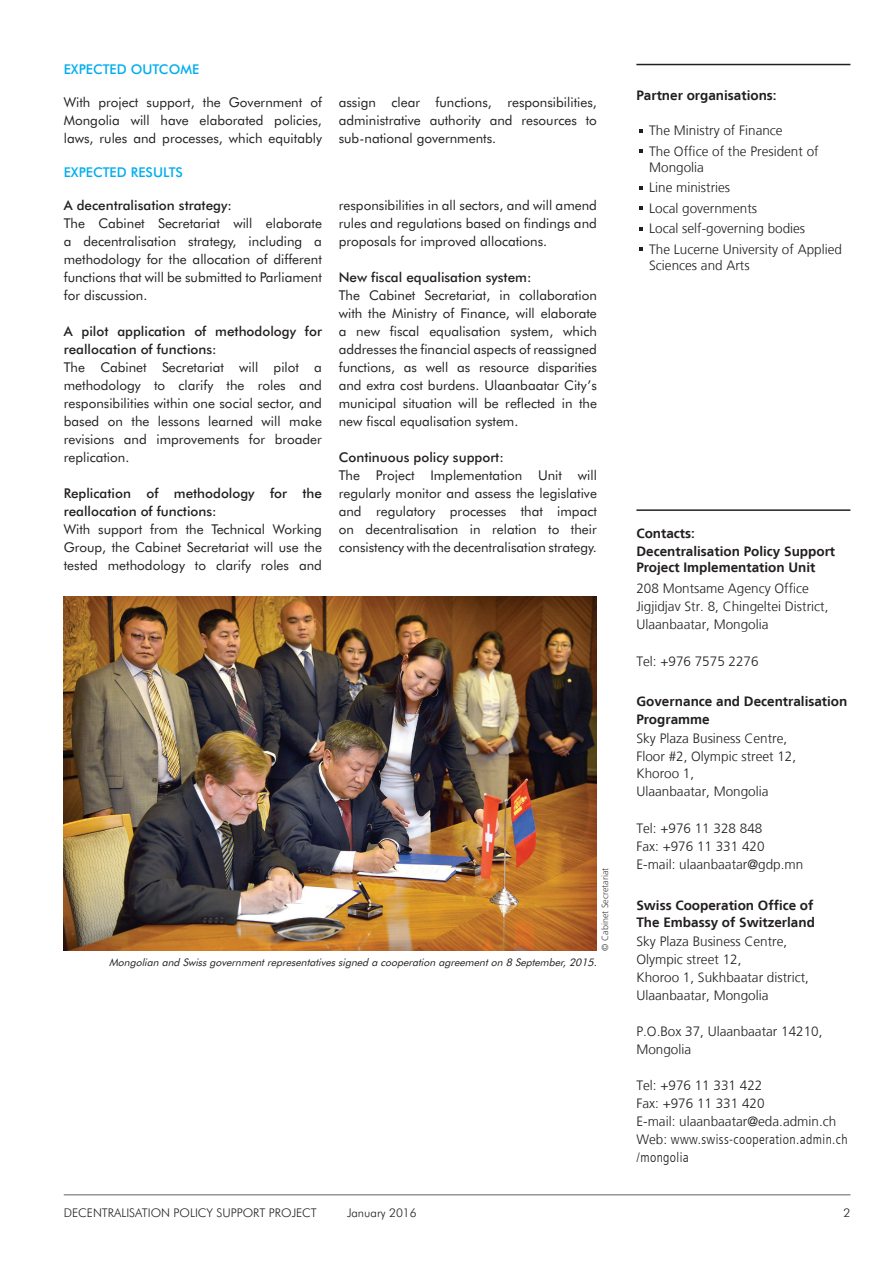
<style>
.page{position:relative;width:893px;height:1263px;background:#fff}
.page>*{position:absolute;margin:0;border:0;box-sizing:border-box;transform-origin:0 0}
.t1{font:13.5px/18px "Futura BT";color:#231f20;text-align:justify}
.t2{font:300 13.5px/17.9px "Frutiger LT";color:#231f20}
.t3{font:500 13.5px/18px "Futura BT";color:#231f20}
.t4{font:700 13.5px/17.9px "Frutiger LT";color:#231f20}
.t5{font:500 13.5px "Futura BT";color:#00aeef}
.t6{font:300 12px "Futura BT";color:#231f20}
.t7{font:italic 10.5px "Futura BT";color:#231f20}
.t8{font:300 9px "Frutiger LT";color:#3e3e3f}
.s1{font-stretch:condensed}
</style>
<div class="page">
<hr style="left:636px;top:64px;width:214px;height:1px;background:#231f20">
<hr style="left:636px;top:509px;width:214px;height:2px;background:#231f20">
<svg style="left:639px;top:129px;width:4px;height:4px"></svg>
<svg style="left:639px;top:149px;width:4px;height:4px"></svg>
<svg style="left:639px;top:186px;width:4px;height:4px"></svg>
<svg style="left:639px;top:206px;width:4px;height:4px"></svg>
<svg style="left:639px;top:227px;width:4px;height:4px"></svg>
<svg style="left:639px;top:247px;width:4px;height:4px"></svg>
<hr style="left:64px;top:1194px;width:786px;height:1px;background:#939598">
<img style="left:64px;top:596px;width:533px;height:355px">
<p class="t5" style="left:64px;top:61px;width:135px">Expected Outcome</p>
<p class="t1" style="left:64px;top:93px;width:260px">With project support, the Government of Mongolia will have elaborated policies, laws, rules and processes, which equitably</p>
<p class="t1" style="left:339px;top:93px;width:260px">assign clear functions, responsibilities, administrative authority and resources to sub-national governments.</p>
<p class="t5" style="left:64px;top:164px;width:121px">Expected Results</p>
<p class="t3" style="left:64px;top:196px;width:170px">A decentralisation strategy:</p>
<p class="t1" style="left:64px;top:214px;width:260px">The Cabinet Secretariat will elaborate a decentralisation strategy, including a methodology for the allocation of different functions that will be submitted to Parliament for discussion.</p>
<p class="t3" style="left:64px;top:322px;width:260px">A pilot application of methodology for reallocation of functions:</p>
<p class="t1" style="left:64px;top:358px;width:260px">The Cabinet Secretariat will pilot a methodology to clarify the roles and responsibilities within one social sector, and based on the lessons learned will make revisions and improvements for broader replication.</p>
<p class="t3" style="left:64px;top:484px;width:260px">Replication of methodology for the reallocation of functions:</p>
<p class="t1" style="left:64px;top:520px;width:260px">With support from the Technical Working Group, the Cabinet Secretariat will use the tested methodology to clarify roles and</p>
<p class="t1" style="left:339px;top:196px;width:260px">responsibilities in all sectors, and will amend rules and regulations based on findings and proposals for improved allocations.</p>
<p class="t3" style="left:339px;top:268px;width:194px">N ew fiscal equalisation system:</p>
<p class="t1" style="left:339px;top:286px;width:260px">The Cabinet Secretariat, in collaboration with the Ministry of Finance, will elaborate a new fiscal equalisation system, which addresses the financial aspects of reassigned functions, as well as resource disparities and extra cost burdens. Ulaanbaatar City’s municipal situation will be reflected in the new fiscal equalisation system.</p>
<p class="t3" style="left:339px;top:448px;width:167px">Continuous policy support:</p>
<p class="t1" style="left:339px;top:466px;width:260px">The Project Implementation Unit will regularly monitor and assess the legislative and regulatory processes that impact on decentralisation in relation to their consistency with the decentralisation strategy.</p>
<p class="t8" style="left:600px;top:951px;width:84px;rotate:-90deg">© Cabinet Secretariat</p>
<p class="t7" style="left:109px;top:956px;width:492px">Mongolian and Swissgovernmentrepresentativessigned a cooperation agreementon 8 September,2015.</p>
<p class="t6" style="left:64px;top:1205px;width:255px">DEC ENTRALISATION POLICY SUPPORT PROJECT</p>
<p class="t6" style="left:347px;top:1205px;width:71px">JANUARY 2016</p>
<p class="t4" style="left:636px;top:86px;width:142px">Partner organisations:</p>
<p class="t2" style="left:649px;top:121px;width:171px;line-height:20.4px">The M inistry of Finance<br>The Office of the President of</p>
<p class="t2" style="left:649px;top:157px;width:194px;line-height:20.4px">Mongolia<br>Line ministries<br>Local governments<br>Local self-governing bodies<br>The Lucerne University of Applied</p>
<p class="t2" style="left:649px;top:257px;width:102px">Sciences and Arts</p>
<p class="t4" style="left:636px;top:525px;width:200px">Contacts:<br>Decentralisation Policy Support</p>
<p class="t4" style="left:636px;top:559px;width:181px">Project Implementation Unit</p>
<p class="t2" style="left:636px;top:579px;width:193px">208 Montsame Agency Office<br>Jigjidjav Str. 8, Chingeltei District,<br>Ulaanbaatar, Mongolia</p>
<p class="t2" style="left:636px;top:652px;width:124px">Tel: +976 7575 2276</p>
<p class="t4" style="left:636px;top:693px;width:213px">Governance and Decentralisation<br>Programme</p>
<p class="t2" style="left:636px;top:729px;width:161px">Sky Plaza Business Centre,<br>Floor #2, Olympic street 12,<br>Khoroo 1,<br>Ulaanbaatar, Mongolia</p>
<p class="t2" style="left:636px;top:820px;width:168px">Tel: +976 11 328 848<br>Fax: +976 11 331 420<br>E-mail: ulaanbaatar@gdp.mn</p>
<p class="t4" style="left:636px;top:896px;width:180px">Swiss Cooperation Office of<br>The Embassy of Switzerland</p>
<p class="t2" style="left:636px;top:933px;width:174px">Sky Plaza Business Centre,<br>Olympic street 12,<br>Khoroo 1, Sukhbaatar district,<br>Ulaanbaatar, Mongolia</p>
<p class="t2" style="left:636px;top:1023px;width:188px">P.O.Box 37, Ulaanbaatar 14210,<br>Mongolia</p>
<p class="t2" style="left:636px;top:1076px;width:213px">Tel: +976 11 331 422<br>Fax: +976 11 331 420<br>E-mail: ulaanbaatar@eda.admin.ch<br>Web: <span class="s1">www.swiss-cooperation.admin.ch /mongolia</span></p>
<p class="t6" style="left:843px;top:1205px;width:8px">2</p>
</div>
